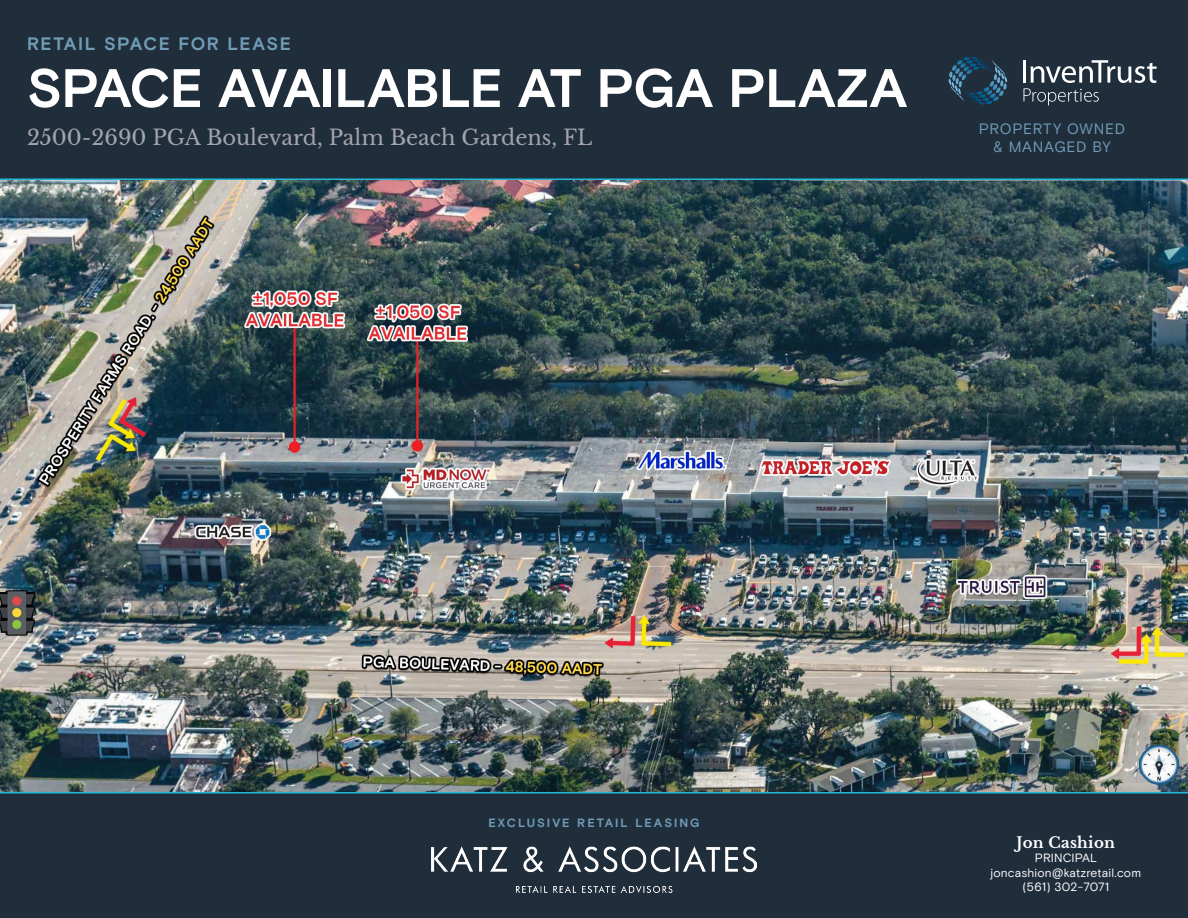
<style>
.page{position:relative;width:1188px;height:918px;background:#202e3c}
.page>*{position:absolute;margin:0;border:0;box-sizing:border-box;transform-origin:0 0}
.t1{font:700 54px "Basis Grotesque Pro";letter-spacing:-.015em;color:#fff}
.t2{font:21px "Libre Baskerville";color:#a4a4ab}
.t3{font:700 18px "Basis Grotesque Pro";letter-spacing:.085em;color:#709cb6}
.t4{font:15px "Basis Grotesque Pro";letter-spacing:.05em;color:#709cb6}
.t5{font:700 15px "Libre Baskerville";letter-spacing:.02em;color:#fff}
.t6{font:12px "Basis Grotesque Pro";letter-spacing:.01em;color:#fff}
.t7{font:700 12px "Basis Grotesque Pro";letter-spacing:.165em;color:#709cb6}
</style>
<div class="page">
<img style="left:0;top:178px;width:1188px;height:616px">
<img style="left:432px;top:846px;width:324px;height:46px">
<img style="left:949px;top:57px;width:32px;height:21px">
<img style="left:962px;top:60px;width:45px;height:37px">
<svg style="left:1024px;top:60px;width:133px;height:45px"></svg>
<img style="left:1139px;top:746px;width:39px;height:38px">
<p class="t3" style="left:27px;top:33px;width:265px">RETAIL SPACE FOR LEASE</p>
<p class="t1" style="left:27px;top:57px;width:882px">SPACE AVAILABLE AT PGA PLAZA</p>
<p class="t2" style="left:27px;top:124px;width:567px">2500-2690 PGA Boulevard, Palm Beach Gardens, FL</p>
<p class="t4" style="left:979px;top:120px;width:148px">PROPERTY OWNED</p>
<p class="t4" style="left:993px;top:138px;width:119px">&amp; MANAGED BY</p>
<p class="t7" style="left:488px;top:816px;width:213px">EXCLUSIVE RETAIL LEASING</p>
<p class="t5" style="left:1017px;top:833px;width:100px">Jon Cashion</p>
<p class="t6" style="left:1035px;top:851px;width:64px">PRINCIPAL</p>
<p class="t6" style="left:991px;top:865px;width:152px">joncashion@katzretail.com</p>
<p class="t6" style="left:1023px;top:880px;width:88px">(561) 302-7071</p>
</div>
